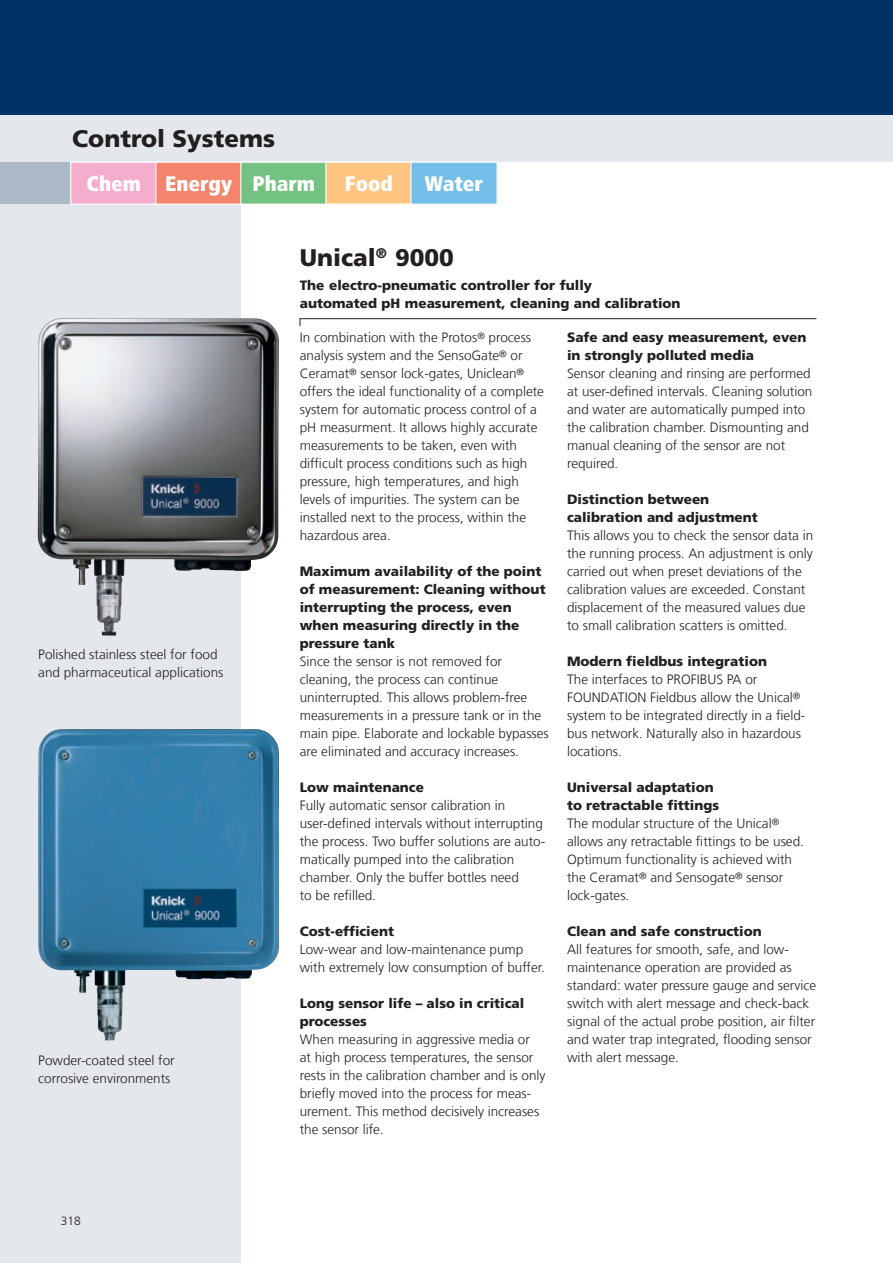
<style>
.page{position:relative;width:893px;height:1263px;background:#fff}
.page>*{position:absolute;margin:0;border:0;box-sizing:border-box;transform-origin:0 0}
.t1{font:900 24px "Frutiger LT Com";color:#231f20}
.t2{font:900 condensed 21px "Frutiger LT Com";color:#fff}
.t3{font:300 13.5px/18px "Frutiger LT Com";color:#231f20}
.t4{font:900 13.5px/18px "Frutiger LT Com";color:#231f20}
.t5{font:300 12px "Frutiger LT Com";color:#231f20}
.s1{font-family:"Frutiger Special";font-weight:400}
.s2{font-weight:900}
</style>
<div class="page">
<div style="left:0;top:160px;width:241px;height:1103px;background:#e4e8ed"></div>
<div style="left:0;top:157px;width:98px;height:47px;background:#acbac8"></div>
<div style="left:0;top:0;width:893px;height:119px;background:#003268"></div>
<div style="left:0;top:115px;width:893px;height:47px;background:#e4e8ed"></div>
<svg style="left:70px;top:161px;width:427px;height:44px;background:#c7b7a8"></svg>
<img style="left:38px;top:729px;width:234px;height:311px">
<img style="left:38px;top:318px;width:196px;height:318px">
<svg style="left:300px;top:318px;width:517px;height:8px"></svg>
<h1 class="t1" style="left:72px;top:124px;width:204px">Control Systems</h1>
<h2 class="t2" style="left:87px;top:171px;width:230px">Chem Energy Pharm</h2>
<h2 class="t2" style="left:345px;top:171px;width:50px">Food</h2>
<h2 class="t2" style="left:425px;top:171px;width:60px">Water</h2>
<p class="t3" style="left:38px;top:645px;width:187px">Polished stainless steel for food and pharmaceutical applications</p>
<p class="t3" style="left:38px;top:1051px;width:138px">Powder-coated steel for corrosive environments</p>
<p class="t5" style="left:61px;top:1213px;width:22px">318</p>
<h1 class="t1" style="left:300px;top:243px;width:156px">Unical<sup>®</sup> 9000</h1>
<p class="t4" style="left:300px;top:276px;width:382px">The electro-pneumatic controller for fully<br>automated pH measurement, cleaning and calibration</p>
<p class="t3" style="left:300px;top:328px;width:246px">In combination with the Protos<span class="s1">®</span> process analysis system and the SensoGate<span class="s1">®</span> or Ceramat<span class="s1">®</span> sensor lock-gates, Uniclean<span class="s1">® </span>offers the ideal functionality of a complete system for automatic process control of a pH measurment. It allows highly accurate measurements to be taken, even with difficult process conditions such as high pressure, high temperatures, and high levels of impurities. The system can be installed next to the process, within the hazardous area.</p>
<p class="t4" style="left:300px;top:562px;width:247px">Maximum availability of the point of measurement: Cleaning without interrupting the process, even when measuring directly in the pressure tank</p>
<p class="t3" style="left:300px;top:652px;width:251px">Since the sensor is not removed for cleaning, the process can continue uninterrupted. This allows problem-free measurements in a pressure tank or in the main pipe. Elaborate and lockable bypasses are eliminated and accuracy increases.</p>
<p class="t4" style="left:300px;top:778px;width:126px">Low maintenance</p>
<p class="t3" style="left:300px;top:796px;width:247px">Fully automatic sensor calibration in user-defined intervals without interrupting the process. Two buffer solutions are auto&shy;matically pumped into the calibration chamber. Only the buffer bottles need<br>to be refilled.</p>
<p class="t4" style="left:300px;top:922px;width:96px">Cost-efficient</p>
<p class="t3" style="left:300px;top:940px;width:247px">Low-wear and low-maintenance pump with extremely low consumption of buffer.</p>
<p class="t4" style="left:300px;top:994px;width:226px">Long sensor life – also in critical processes</p>
<p class="t3" style="left:300px;top:1030px;width:247px">When measuring in aggressive media or<br>at high process temperatures, the sensor rests in the calibration chamber and is only briefly moved into the process for meas&shy;urement. This method decisively increases the sensor life.</p>
<p class="t4" style="left:567px;top:328px;width:241px">Safe and easy measurement, even in strongly polluted media</p>
<p class="t3" style="left:567px;top:364px;width:247px">Sensor cleaning and rinsing are performed at user-defined intervals. Cleaning solution and water are automatically pumped into the calibration chamber. Dismounting and manual cleaning of the sensor are not required.</p>
<p class="t4" style="left:567px;top:490px;width:192px">Distinction between calibration and adjustment</p>
<p class="t3" style="left:567px;top:526px;width:248px">This allows you to check the sensor data in the running process. An adjustment is only carried out when preset deviations of the calibration values are exceeded. Constant displacement of the measured values due to small calibration scatters is omitted.</p>
<p class="t4" style="left:567px;top:652px;width:201px">Modern fieldbus integration</p>
<p class="t3" style="left:567px;top:670px;width:240px">The interfaces to PROFIBUS PA or FOUNDATION Fieldbus allow the Unical<span class="s1">® </span>system to be integrated directly in a field&shy;bus network. Naturally also in hazardous locations.</p>
<p class="t3" style="left:567px;top:778px;width:238px"><span class="s2">Universal adaptation<br>to retractable fittings<br></span>The modular structure of the Unical<span class="s1">® </span>allows any retractable fittings to be used.<br>Optimum functionality is achieved with the Ceramat<span class="s1">®</span> and Sensogate<span class="s1">®</span> sensor lock-gates.</p>
<p class="t4" style="left:567px;top:922px;width:196px">Clean and safe construction</p>
<p class="t3" style="left:567px;top:940px;width:251px">All features for smooth, safe, and low&shy;maintenance operation are provided as standard: water pressure gauge and service switch with alert message and check-back signal of the actual probe position, air filter and water trap integrated, flooding sensor with alert message.</p>
</div>
